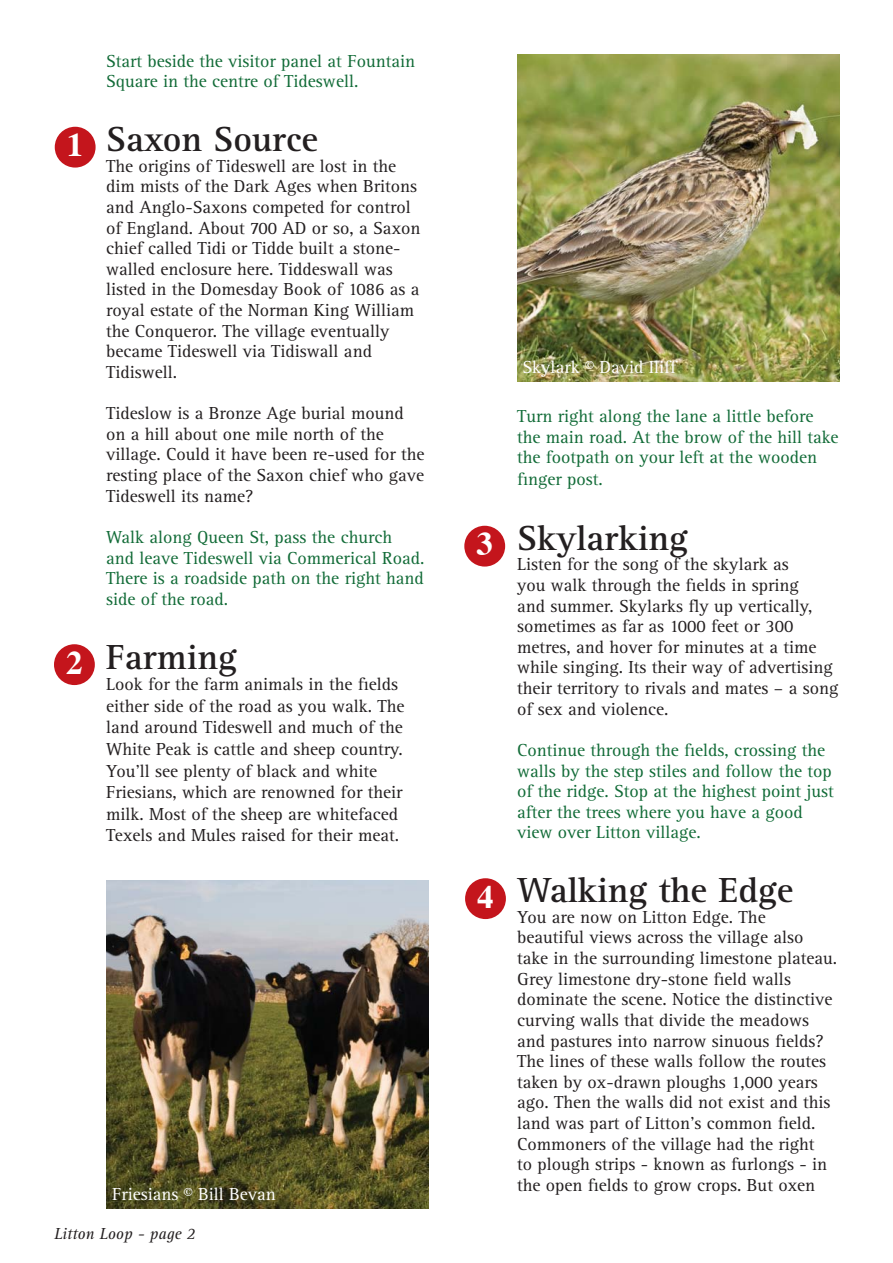
<style>
.page{position:relative;width:893px;height:1263px;background:#fff}
.page>*{position:absolute;margin:0;border:0;box-sizing:border-box;transform-origin:0 0}
.t1{font:700 36px "AT Rotis Serif";color:#231f20}
.t2{font:700 33px "Times";color:#fff}
.t3{font:18px/20.5px "AT Rotis Serif";color:#231f20}
.t4{font:18px/20.5px "AT Rotis Serif";color:#116b37}
.t5{font:18px "AT Rotis Serif";color:#fff}
.t6{font:italic 16.5px "AT Rotis Serif";color:#231f20}
</style>
<div class="page">
<img style="left:107px;top:881px;width:321px;height:328px">
<img style="left:517px;top:54px;width:322px;height:328px">
<div style="left:55px;top:127px;width:41px;height:41px;background:#c4151c;border-radius:50%"></div>
<div style="left:54px;top:644px;width:41px;height:41px;background:#c4151c;border-radius:50%"></div>
<div style="left:464px;top:526px;width:41px;height:41px;background:#c4151c;border-radius:50%"></div>
<div style="left:465px;top:878px;width:41px;height:41px;background:#c4151c;border-radius:50%"></div>
<h2 class="t2" style="left:67px;top:131px;width:18px">1</h2>
<h2 class="t2" style="left:66px;top:649px;width:18px">2</h2>
<p class="t4" style="left:106px;top:52px;width:311px">Start beside the visitor panel at Fountain<br>Square in the centre of Tideswell.</p>
<h1 class="t1" style="left:106px;top:126px;width:214px">Saxon Source</h1>
<p class="t3" style="left:106px;top:157px;width:316px">The origins of Tideswell are lost in the dim mists of the Dark Ages when Britons and Anglo-Saxons competed for control of England. About 700 AD or so, a Saxon chief called Tidi or Tidde built a stone&shy;walled enclosure here. Tiddeswall was listed in the Domesday Book of 1086 as a royal estate of the Norman King William the Conqueror. The village eventually became Tideswell via Tidiswall and Tidiswell.</p>
<p class="t3" style="left:106px;top:405px;width:320px">Tideslow is a Bronze Age burial mound on a hill about one mile north of the village. Could it have been re-used for the resting place of the Saxon chief who gave Tideswell its name?</p>
<p class="t4" style="left:106px;top:529px;width:320px">Walk along Queen St, pass the church and leave Tideswell via Commerical Road.<br>There is a roadside path on the right hand side of the road.</p>
<h1 class="t1" style="left:106px;top:644px;width:132px">Farming</h1>
<p class="t3" style="left:106px;top:675px;width:300px;line-height:21.6px">Look for the farm animals in the fields either side of the road as you walk. The land around Tideswell and much of the White Peak is cattle and sheep country.<br>You’ll see plenty of black and white Friesians, which are renowned for their milk. Most of the sheep are whitefaced Texels and Mules raised for their meat.</p>
<p class="t5" style="left:112px;top:1187px;width:165px">Friesians © Bill Bevan</p>
<p class="t6" style="left:54px;top:1227px;width:143px">Litton Loop - page 2</p>
<h2 class="t2" style="left:476px;top:530px;width:18px">3</h2>
<h2 class="t2" style="left:477px;top:883px;width:18px">4</h2>
<p class="t5" style="left:523px;top:360px;width:155px">Skylark © David Iliff</p>
<p class="t4" style="left:517px;top:407px;width:323px;line-height:21px">Turn right along the lane a little before the main road. At the brow of the hill take the footpath on your left at the wooden finger post.</p>
<h1 class="t1" style="left:517px;top:525px;width:172px">Skylarking</h1>
<p class="t3" style="left:517px;top:556px;width:323px">Listen for the song of the skylark as<br>you walk through the fields in spring<br>and summer. Skylarks fly up vertically, sometimes as far as 1000 feet or 300 metres, and hover for minutes at a time while singing. Its their way of advertising their territory to rivals and mates – a song of sex and violence.</p>
<p class="t4" style="left:517px;top:742px;width:318px">Continue through the fields, crossing the walls by the step stiles and follow the top of the ridge. Stop at the highest point just after the trees where you have a good view over Litton village.</p>
<h1 class="t1" style="left:517px;top:877px;width:278px">Walking the Edge</h1>
<p class="t3" style="left:517px;top:909px;width:322px">You are now on Litton Edge. The beautiful views across the village also take in the surrounding limestone plateau.<br>Grey limestone dry-stone field walls dominate the scene. Notice the distinctive curving walls that divide the meadows and pastures into narrow sinuous fields?<br>The lines of these walls follow the routes taken by ox-drawn ploughs 1,000 years ago. Then the walls did not exist and this land was part of Litton’s common field.<br>Commoners of the village had the right<br>to plough strips - known as furlongs - in the open fields to grow crops. But oxen</p>
</div>
